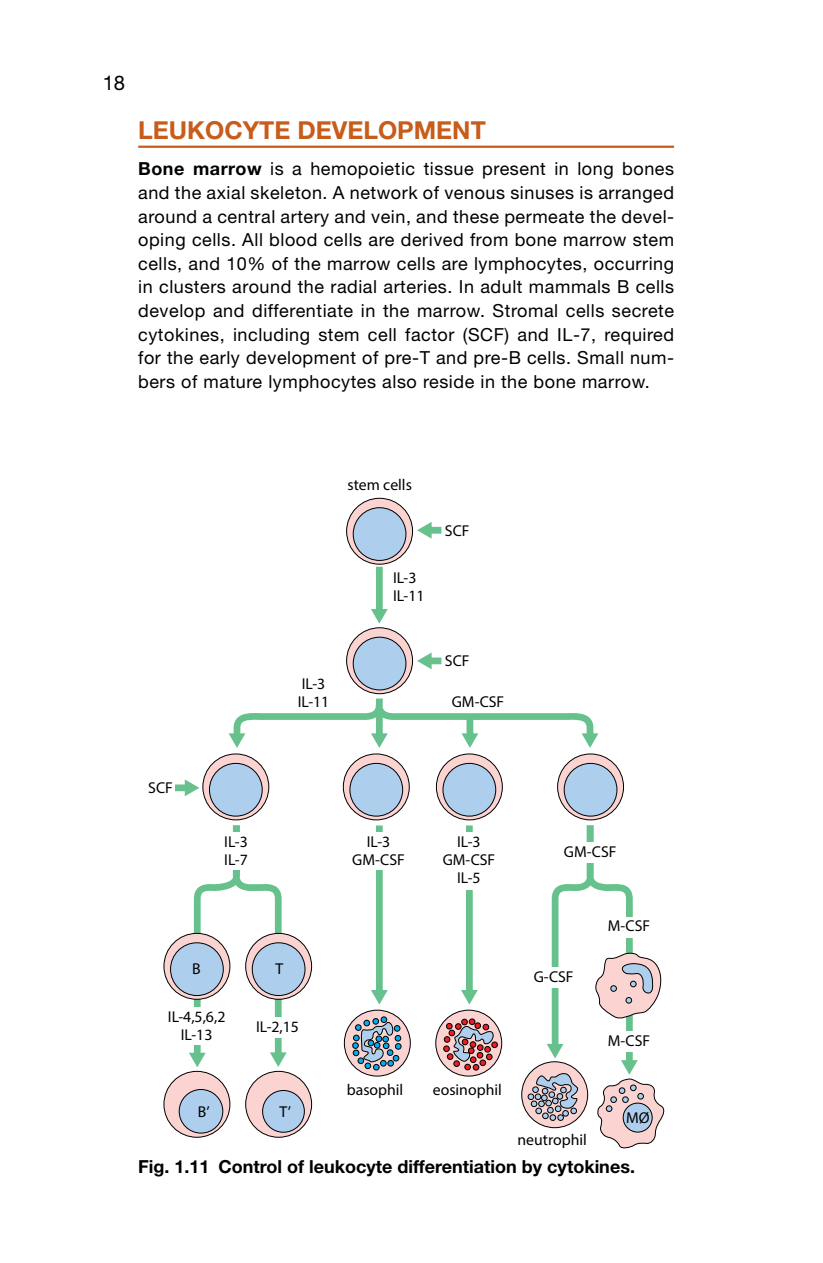
<style>
.page{position:relative;width:823px;height:1263px;background:#fff}
.page>*{position:absolute;margin:0;border:0;box-sizing:border-box;transform-origin:0 0}
._1{font:700 24.75px "Helvetica Neue LT Std";color:#c85c1a}
.t1{font:20.25px "Helvetica Neue LT Std";color:#000}
.T1{font:18px/23.6px "Helvetica Neue LT Std";letter-spacing:.03em;color:#000;text-align:justify}
.FC{font:700 18px "Helvetica Neue LT Std";color:#000}
.graphic{font:15.75px/18px "Myriad Pro";color:#000}
.s1{font-weight:700}
</style>
<div class="page">
<hr style="left:138px;top:146px;width:536px;height:2px;background:#c85c1a">
<svg style="left:347px;top:498px;width:65px;height:66px"></svg>
<div style="left:346px;top:498px;width:67px;height:66px;border:1px solid #000;border-radius:50%"></div>
<div style="left:353px;top:508px;width:53px;height:52px;background:#adceec;border-radius:50%"></div>
<div style="left:353px;top:507px;width:53px;height:54px;border:1px solid #000;border-radius:50%"></div>
<svg style="left:347px;top:628px;width:65px;height:66px"></svg>
<div style="left:346px;top:627px;width:67px;height:67px;border:1px solid #000;border-radius:50%"></div>
<div style="left:353px;top:637px;width:53px;height:53px;background:#adceec;border-radius:50%"></div>
<div style="left:353px;top:637px;width:53px;height:53px;border:1px solid #000;border-radius:50%"></div>
<svg style="left:557px;top:754px;width:66px;height:66px"></svg>
<div style="left:557px;top:754px;width:67px;height:66px;border:1px solid #000;border-radius:50%"></div>
<div style="left:564px;top:763px;width:53px;height:53px;background:#adceec;border-radius:50%"></div>
<div style="left:564px;top:763px;width:53px;height:53px;border:1px solid #000;border-radius:50%"></div>
<svg style="left:436px;top:754px;width:66px;height:66px"></svg>
<div style="left:436px;top:754px;width:66px;height:66px;border:1px solid #000;border-radius:50%"></div>
<div style="left:443px;top:763px;width:53px;height:53px;background:#adceec;border-radius:50%"></div>
<div style="left:443px;top:763px;width:53px;height:53px;border:1px solid #000;border-radius:50%"></div>
<svg style="left:343px;top:754px;width:66px;height:66px"></svg>
<div style="left:343px;top:754px;width:66px;height:66px;border:1px solid #000;border-radius:50%"></div>
<div style="left:350px;top:763px;width:53px;height:53px;background:#adceec;border-radius:50%"></div>
<div style="left:350px;top:763px;width:53px;height:53px;border:1px solid #000;border-radius:50%"></div>
<svg style="left:203px;top:754px;width:66px;height:66px"></svg>
<div style="left:203px;top:754px;width:66px;height:66px;border:1px solid #000;border-radius:50%"></div>
<div style="left:209px;top:763px;width:53px;height:53px;background:#adceec;border-radius:50%"></div>
<div style="left:209px;top:763px;width:53px;height:53px;border:1px solid #000;border-radius:50%"></div>
<svg style="left:344px;top:1010px;width:66px;height:66px"></svg>
<div style="left:344px;top:1010px;width:66px;height:66px;border:1px solid #000;border-radius:50%"></div>
<svg style="left:436px;top:1010px;width:66px;height:66px"></svg>
<div style="left:435px;top:1010px;width:67px;height:66px;border:1px solid #000;border-radius:50%"></div>
<svg style="left:522px;top:1062px;width:66px;height:66px"></svg>
<div style="left:164px;top:1071px;width:66px;height:66px;background:#fbd4d2;border-radius:50%"></div>
<div style="left:164px;top:1071px;width:66px;height:66px;border:1px solid #000;border-radius:50%"></div>
<div style="left:179px;top:1089px;width:44px;height:44px;background:#adceec;border-radius:50%"></div>
<div style="left:179px;top:1089px;width:44px;height:44px;border:1px solid #000;border-radius:50%"></div>
<div style="left:246px;top:1071px;width:66px;height:66px;background:#fbd4d2;border-radius:50%"></div>
<div style="left:245px;top:1071px;width:67px;height:66px;border:1px solid #000;border-radius:50%"></div>
<div style="left:263px;top:1090px;width:41px;height:42px;background:#adceec;border-radius:50%"></div>
<div style="left:262px;top:1090px;width:43px;height:42px;border:1px solid #000;border-radius:50%"></div>
<div style="left:381px;top:1016px;width:6px;height:7px;border:1px solid #000;border-radius:50%"></div>
<div style="left:491px;top:1042px;width:7px;height:6px;border:1px solid #000;border-radius:50%"></div>
<div style="left:352px;top:1042px;width:6px;height:7px;border:1px solid #000;border-radius:50%"></div>
<svg style="left:353px;top:1017px;width:48px;height:53px;background:#929eaa"></svg>
<div style="left:355px;top:1024px;width:6px;height:7px;border:1px solid #000;border-radius:50%"></div>
<svg style="left:443px;top:1019px;width:54px;height:51px;background:#b68b90"></svg>
<svg style="left:371px;top:567px;width:17px;height:57px"></svg>
<svg style="left:371px;top:825px;width:17px;height:179px"></svg>
<svg style="left:175px;top:779px;width:24px;height:17px"></svg>
<svg style="left:417px;top:652px;width:24px;height:17px"></svg>
<svg style="left:417px;top:522px;width:24px;height:17px"></svg>
<svg style="left:461px;top:825px;width:17px;height:179px"></svg>
<svg style="left:189px;top:825px;width:98px;height:242px"></svg>
<svg style="left:229px;top:698px;width:369px;height:50px"></svg>
<div style="left:223px;top:833px;width:26px;height:37px;background:#fff"></div>
<div style="left:184px;top:1007px;width:26px;height:37px;background:#fff"></div>
<div style="left:366px;top:833px;width:26px;height:37px;background:#fff"></div>
<div style="left:265px;top:1018px;width:26px;height:20px;background:#fff"></div>
<div style="left:456px;top:833px;width:26px;height:57px;background:#fff"></div>
<svg style="left:528px;top:825px;width:136px;height:324px"></svg>
<svg style="left:164px;top:933px;width:66px;height:66px"></svg>
<div style="left:164px;top:933px;width:66px;height:66px;border:1px solid #000;border-radius:50%"></div>
<div style="left:170px;top:943px;width:53px;height:52px;background:#adceec;border-radius:50%"></div>
<div style="left:170px;top:942px;width:54px;height:54px;border:1px solid #000;border-radius:50%"></div>
<svg style="left:246px;top:933px;width:66px;height:66px"></svg>
<div style="left:245px;top:933px;width:67px;height:66px;border:1px solid #000;border-radius:50%"></div>
<div style="left:252px;top:943px;width:53px;height:52px;background:#adceec;border-radius:50%"></div>
<div style="left:252px;top:942px;width:53px;height:54px;border:1px solid #000;border-radius:50%"></div>
<p class="t1" style="left:103px;top:71px;width:24px">18</p>
<p class="_1" style="left:138px;top:115px;width:349px">LEUKOCYTE DEVELOPMENT</p>
<p class="T1" style="left:138px;top:157px;width:537px"><span class="s1">Bone marrow</span> is a hemopoietic tissue present in long bones and the axial skeleton. A network of venous sinuses is arranged around a central artery and vein, and these permeate the devel&shy;oping cells. All blood cells are derived from bone marrow stem cells, and 10% of the marrow cells are lymphocytes, occurring in clusters around the radial arteries. In adult mammals B cells develop and differentiate in the marrow. Stromal cells secrete cytokines, including stem cell factor (SCF) and IL-7, required for the early development of pre-T and pre-B cells. Small num&shy;bers of mature lymphocytes also reside in the bone marrow.</p>
<p class="graphic" style="left:347px;top:475px;width:66px">stem cells</p>
<p class="graphic" style="left:298px;top:675px;width:33px">IL-3<br>IL-11</p>
<p class="graphic" style="left:393px;top:569px;width:33px">IL-3<br>IL-11</p>
<p class="graphic" style="left:445px;top:521px;width:26px">SCF</p>
<p class="graphic" style="left:445px;top:651px;width:26px">SCF</p>
<p class="graphic" style="left:452px;top:692px;width:54px">GM-CSF</p>
<p class="graphic" style="left:148px;top:778px;width:26px">SCF</p>
<p class="graphic" style="left:224px;top:833px;width:25px">IL-3<br>IL-7</p>
<p class="graphic" style="left:192px;top:960px;width:10px">B</p>
<p class="graphic" style="left:275px;top:960px;width:9px">T</p>
<p class="graphic" style="left:168px;top:1007px;width:59px;text-align:center">IL-4,5,6,2<br>IL-13</p>
<p class="graphic" style="left:256px;top:1018px;width:44px">IL-2,15</p>
<p class="graphic" style="left:198px;top:1103px;width:13px">B’</p>
<p class="graphic" style="left:279px;top:1102px;width:13px">T’</p>
<p class="graphic" style="left:352px;top:833px;width:54px;text-align:center">IL-3<br>GM-CSF</p>
<p class="graphic" style="left:564px;top:843px;width:54px">GM-CSF</p>
<p class="graphic" style="left:443px;top:833px;width:54px;text-align:center">IL-3<br>GM-CSF<br>IL-5</p>
<p class="graphic" style="left:534px;top:967px;width:41px">G-CSF</p>
<p class="graphic" style="left:347px;top:1081px;width:58px">basophil</p>
<p class="graphic" style="left:433px;top:1081px;width:70px">eosinophil</p>
<p class="graphic" style="left:517px;top:1130px;width:71px">neutrophil</p>
<p class="graphic" style="left:608px;top:917px;width:44px">M-CSF</p>
<p class="graphic" style="left:608px;top:1032px;width:44px">M-CSF</p>
<p class="graphic" style="left:626px;top:1109px;width:25px">MØ</p>
<p class="FC" style="left:138px;top:1155px;width:498px">Fig. 1.11 Control of leukocyte differentiation by cytokines.</p>
</div>
